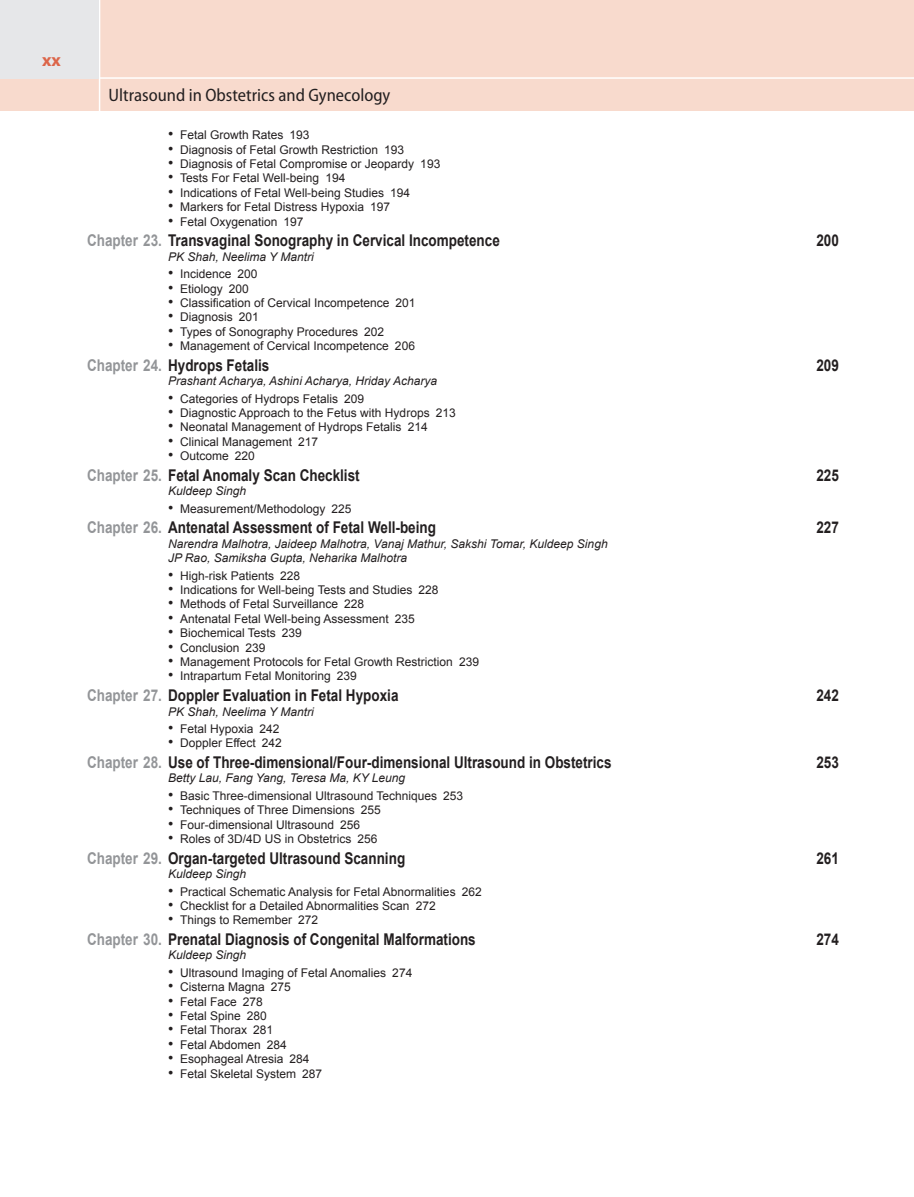
<style>
.page{position:relative;width:914px;height:1197px;background:#fff}
.page>*{position:absolute;margin:0;border:0;box-sizing:border-box;transform-origin:0 0}
.t1{font:semi-condensed 18px "Myriad Pro";color:#231f20}
.t2{font:700 18px "Myriad Pro";color:#dc6549}
.t3{font:700 16.2px "Arial";color:#231f20;scale:.83 1}
.t4{font:12px "Arial";color:#231f20}
.t5{font:italic 12px/14.4px "Arial";color:#231f20}
.s1{font-size:15px}
.s2{color:#939598}
</style>
<div class="page">
<div style="left:0;top:0;width:914px;height:110px;background:#f8dacd"></div>
<hr style="left:99px;top:0;width:1px;height:114px;background:#fff">
<hr style="left:0;top:77px;width:914px;height:2px;background:#fff">
<div style="left:0;top:0;width:99px;height:78px;background:#e6e7e9"></div>
<h1 class="t2" style="left:42px;top:48px;width:20px">xx</h1>
<h1 class="t1" style="left:109px;top:85px;width:283px">Ultrasound in Obstetrics and Gynecology</h1>
<p class="t4" style="left:168px;top:127px;width:143px"><span class="s1">•</span> Fetal Growth Rates 193</p>
<p class="t4" style="left:168px;top:142px;width:238px"><span class="s1">•</span> Diagnosis of Fetal Growth Restriction 193</p>
<p class="t4" style="left:168px;top:156px;width:274px"><span class="s1">•</span> Diagnosis of Fetal Compromise or Jeopardy 193</p>
<p class="t4" style="left:168px;top:170px;width:179px"><span class="s1">•</span> Tests For Fetal Well-being 194</p>
<p class="t4" style="left:168px;top:185px;width:243px"><span class="s1">•</span> Indications of Fetal Well-being Studies 194</p>
<p class="t4" style="left:168px;top:199px;width:224px"><span class="s1">•</span> Markers for Fetal Distress Hypoxia 197</p>
<p class="t4" style="left:168px;top:214px;width:137px"><span class="s1">•</span> Fetal Oxygenation 197</p>
<h2 class="t3" style="left:87px;top:230px;width:499px"><span class="s2">Chapter 23.</span> Transvaginal Sonography in Cervical Incompetence</h2>
<h2 class="t3" style="left:816px;top:230px;width:29px">200</h2>
<p class="t5" style="left:168px;top:249px;width:147px">PK Shah, Neelima Y Mantri</p>
<p class="t4" style="left:168px;top:266px;width:91px"><span class="s1">•</span> Incidence 200</p>
<p class="t4" style="left:168px;top:280px;width:82px"><span class="s1">•</span> Etiology 200</p>
<p class="t4" style="left:168px;top:295px;width:249px"><span class="s1">•</span> Classification of Cervical Incompetence 201</p>
<p class="t4" style="left:168px;top:309px;width:92px"><span class="s1">•</span> Diagnosis 201</p>
<p class="t4" style="left:168px;top:324px;width:218px"><span class="s1">•</span> Types of Sonography Procedures 202</p>
<p class="t4" style="left:168px;top:338px;width:248px"><span class="s1">•</span> Management of Cervical Incompetence 206</p>
<h2 class="t3" style="left:87px;top:354px;width:221px"><span class="s2">Chapter 24.</span> Hydrops Fetalis</h2>
<h2 class="t3" style="left:816px;top:354px;width:29px">209</h2>
<p class="t5" style="left:168px;top:374px;width:270px">Prashant Acharya, Ashini Acharya, Hriday Acharya</p>
<p class="t4" style="left:168px;top:391px;width:198px"><span class="s1">•</span> categories of Hydrops Fetalis 209</p>
<p class="t4" style="left:168px;top:405px;width:289px"><span class="s1">•</span> Diagnostic Approach to the Fetus with Hydrops 213</p>
<p class="t4" style="left:168px;top:419px;width:261px"><span class="s1">•</span> Neonatal Management of Hydrops Fetalis 214</p>
<p class="t4" style="left:168px;top:434px;width:152px"><span class="s1">•</span> Clinical Management 217</p>
<p class="t4" style="left:168px;top:448px;width:88px"><span class="s1">•</span> Outcome 220</p>
<h2 class="t3" style="left:87px;top:464px;width:330px"><span class="s2">Chapter 25.</span> Fetal Anomaly Scan Checklist</h2>
<h2 class="t3" style="left:816px;top:464px;width:29px">225</h2>
<p class="t5" style="left:168px;top:484px;width:80px">Kuldeep Singh</p>
<p class="t4" style="left:168px;top:501px;width:185px"><span class="s1">•</span> Measurement/Methodology 225</p>
<h2 class="t3" style="left:87px;top:517px;width:422px"><span class="s2">Chapter 26.</span> Antenatal Assessment of Fetal Well-being</h2>
<h2 class="t3" style="left:816px;top:517px;width:29px">227</h2>
<p class="t5" style="left:168px;top:537px;width:441px">Narendra Malhotra, Jaideep Malhotra, Vanaj Mathur, Sakshi Tomar, Kuldeep Singh<br>JP Rao, Samiksha Gupta, Neharika Malhotra</p>
<p class="t4" style="left:168px;top:568px;width:134px"><span class="s1">•</span> High-risk Patients 228</p>
<p class="t4" style="left:168px;top:582px;width:272px"><span class="s1">•</span> Indications for Well-being Tests and Studies 228</p>
<p class="t4" style="left:168px;top:596px;width:198px"><span class="s1">•</span> Methods of Fetal Surveillance 228</p>
<p class="t4" style="left:168px;top:611px;width:248px"><span class="s1">•</span> Antenatal Fetal Well-being Assessment 235</p>
<p class="t4" style="left:168px;top:625px;width:135px"><span class="s1">•</span> Biochemical Tests 239</p>
<p class="t4" style="left:168px;top:640px;width:99px"><span class="s1">•</span> Conclusion 239</p>
<p class="t4" style="left:168px;top:654px;width:312px"><span class="s1">•</span> Management Protocols for Fetal Growth Restriction 239</p>
<p class="t4" style="left:168px;top:668px;width:190px"><span class="s1">•</span> Intrapartum Fetal Monitoring 239</p>
<h2 class="t3" style="left:87px;top:685px;width:377px"><span class="s2">Chapter 27.</span> Doppler Evaluation in Fetal Hypoxia</h2>
<h2 class="t3" style="left:816px;top:685px;width:29px">242</h2>
<p class="t5" style="left:168px;top:704px;width:147px">PK Shah, Neelima Y Mantri</p>
<p class="t4" style="left:168px;top:721px;width:113px"><span class="s1">•</span> Fetal Hypoxia 242</p>
<p class="t4" style="left:168px;top:735px;width:115px"><span class="s1">•</span> Doppler Effect 242</p>
<h2 class="t3" style="left:87px;top:752px;width:633px"><span class="s2">Chapter 28.</span> Use of Three-dimensional/Four-dimensional Ultrasound in Obstetrics</h2>
<h2 class="t3" style="left:816px;top:752px;width:29px">253</h2>
<p class="t5" style="left:168px;top:771px;width:239px">Betty Lau, Fang Yang, Teresa Ma, KY Leung</p>
<p class="t4" style="left:168px;top:788px;width:297px"><span class="s1">•</span> Basic Three-dimensional Ultrasound Techniques 253</p>
<p class="t4" style="left:168px;top:802px;width:214px"><span class="s1">•</span> Techniques of Three Dimensions 255</p>
<p class="t4" style="left:168px;top:817px;width:194px"><span class="s1">•</span> Four-dimensional Ultrasound 256</p>
<p class="t4" style="left:168px;top:831px;width:211px"><span class="s1">•</span> Roles of 3D/4D us in Obstetrics 256</p>
<h2 class="t3" style="left:87px;top:847px;width:385px"><span class="s2">Chapter 29.</span> Organ-targeted Ultrasound Scanning</h2>
<h2 class="t3" style="left:816px;top:847px;width:29px">261</h2>
<p class="t5" style="left:168px;top:867px;width:80px">Kuldeep Singh</p>
<p class="t4" style="left:168px;top:883px;width:315px"><span class="s1">•</span> Practical Schematic Analysis for Fetal Abnormalities 262</p>
<p class="t4" style="left:168px;top:898px;width:269px"><span class="s1">•</span> Checklist for a Detailed Abnormalities Scan 272</p>
<p class="t4" style="left:168px;top:912px;width:152px"><span class="s1">•</span> Things to Remember 272</p>
<h2 class="t3" style="left:87px;top:929px;width:470px"><span class="s2">Chapter 30.</span> Prenatal Diagnosis of Congenital Malformations</h2>
<h2 class="t3" style="left:816px;top:929px;width:29px">274</h2>
<p class="t5" style="left:168px;top:948px;width:80px">Kuldeep Singh</p>
<p class="t4" style="left:168px;top:965px;width:246px"><span class="s1">•</span> Ultrasound Imaging of Fetal Anomalies 274</p>
<p class="t4" style="left:168px;top:979px;width:124px"><span class="s1">•</span> Cisterna Magna 275</p>
<p class="t4" style="left:168px;top:994px;width:96px"><span class="s1">•</span> Fetal Face 278</p>
<p class="t4" style="left:168px;top:1008px;width:100px"><span class="s1">•</span> Fetal Spine 280</p>
<p class="t4" style="left:168px;top:1022px;width:107px"><span class="s1">•</span> Fetal Thorax 281</p>
<p class="t4" style="left:168px;top:1037px;width:120px"><span class="s1">•</span> Fetal Abdomen 284</p>
<p class="t4" style="left:168px;top:1051px;width:143px"><span class="s1">•</span> Esophageal Atresia 284</p>
<p class="t4" style="left:168px;top:1066px;width:156px"><span class="s1">•</span> Fetal Skeletal System 287</p>
</div>
